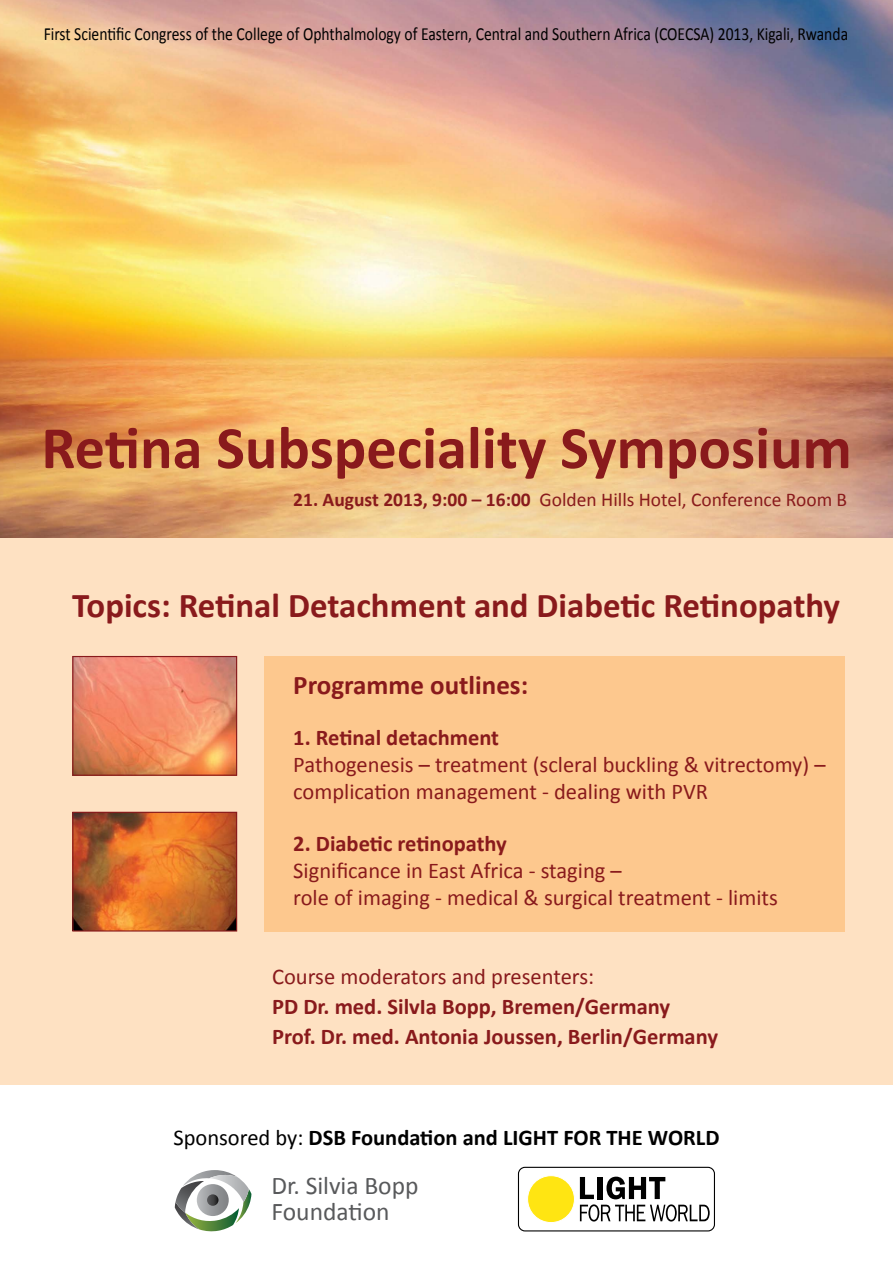
<style>
.page{position:relative;width:893px;height:1263px;background:#fff}
.page>*{position:absolute;margin:0;border:0;box-sizing:border-box;transform-origin:0 0}
.t1{font:700 60.6px "Calibri";color:#891a1c}
.t2{font:700 34.88px "Calibri";color:#891a1c}
.t3{font:700 27px "Calibri";color:#891a1c}
.t4{font:25.5px/25.5px "Calibri";color:#58595b}
.t5{font:22.5px/27px "Calibri";color:#891a1c}
.t6{font:700 22.5px/30px "Calibri";color:#891a1c}
.t7{font:700 22.5px "Calibri";color:#000}
.t8{font:19.5px "Calibri";color:#891a1c}
.t9{font:18.52px "Calibri";color:#000;scale:.84 1}
.s1{font-weight:700}
.s2{font-weight:400}
</style>
<div class="page">
<div style="left:0;top:536px;width:893px;height:548px;background:#fee1c2"></div>
<div style="left:264px;top:656px;width:581px;height:275px;background:#fdc88e"></div>
<img style="left:0;top:0;width:893px;height:537px">
<img style="left:74px;top:658px;width:161px;height:116px">
<div style="left:72px;top:656px;width:165px;height:120px;border:1px solid #891a1c"></div>
<img style="left:74px;top:814px;width:161px;height:115px">
<div style="left:72px;top:812px;width:165px;height:119px;border:1px solid #891a1c"></div>
<svg style="left:175px;top:1170px;width:76px;height:62px"></svg>
<div style="left:518px;top:1167px;width:197px;height:64px;border:1px solid #000;border-radius:6px"></div>
<svg style="left:580px;top:1176px;width:130px;height:45px"></svg>
<div style="left:528px;top:1176px;width:46px;height:46px;background:#ffe512;border-radius:50%"></div>
<div style="left:527px;top:1175px;width:48px;height:48px;border:1px solid #fff;border-radius:50%"></div>
<p class="t9" style="left:44px;top:23px;width:959px">First Scientific Congress of the College of Ophthalmology of Eastern, Central and Southern Africa (COECSA) 2013, Kigali, Rwanda</p>
<h1 class="t1" style="left:41px;top:409px;width:812px">Retina Subspeciality Symposium</h1>
<p class="t8" style="left:293px;top:487px;width:555px"><span class="s1">21. August 2013, 9:00 – 16:00</span> Golden Hills Hotel, Conference Room B</p>
<h2 class="t2" style="left:72px;top:583px;width:769px">Topics: Retinal Detachment and Diabetic Retinopathy</h2>
<p class="t3" style="left:293px;top:667px;width:236px">Programme outlines:</p>
<p class="t6" style="left:293px;top:723px;width:207px">1. Retinal detachment</p>
<p class="t5" style="left:293px;top:751px;width:534px">Pathogenesis – treatment (scleral buckling &amp; vitrectomy) – complication management - dealing with PVR</p>
<p class="t6" style="left:293px;top:829px;width:215px">2. Diabetic retinopathy</p>
<p class="t5" style="left:293px;top:857px;width:486px">Significance in East Africa - staging –<br>role of imaging - medical &amp; surgical treatment - limits</p>
<p class="t5" style="left:272px;top:963px;width:323px">Course moderators and presenters:</p>
<p class="t6" style="left:272px;top:991px;width:447px">PD Dr. med. SilvIa Bopp, Bremen/Germany<br>Prof. Dr. med. Antonia Joussen, Berlin/Germany</p>
<p class="t7" style="left:173px;top:1123px;width:548px"><span class="s2">Sponsored by:</span> DSB Foundation and LIGHT FOR THE WORLD</p>
<p class="t4" style="left:271px;top:1173px;width:149px">Dr. Silvia Bopp<br>Foundation</p>
</div>
